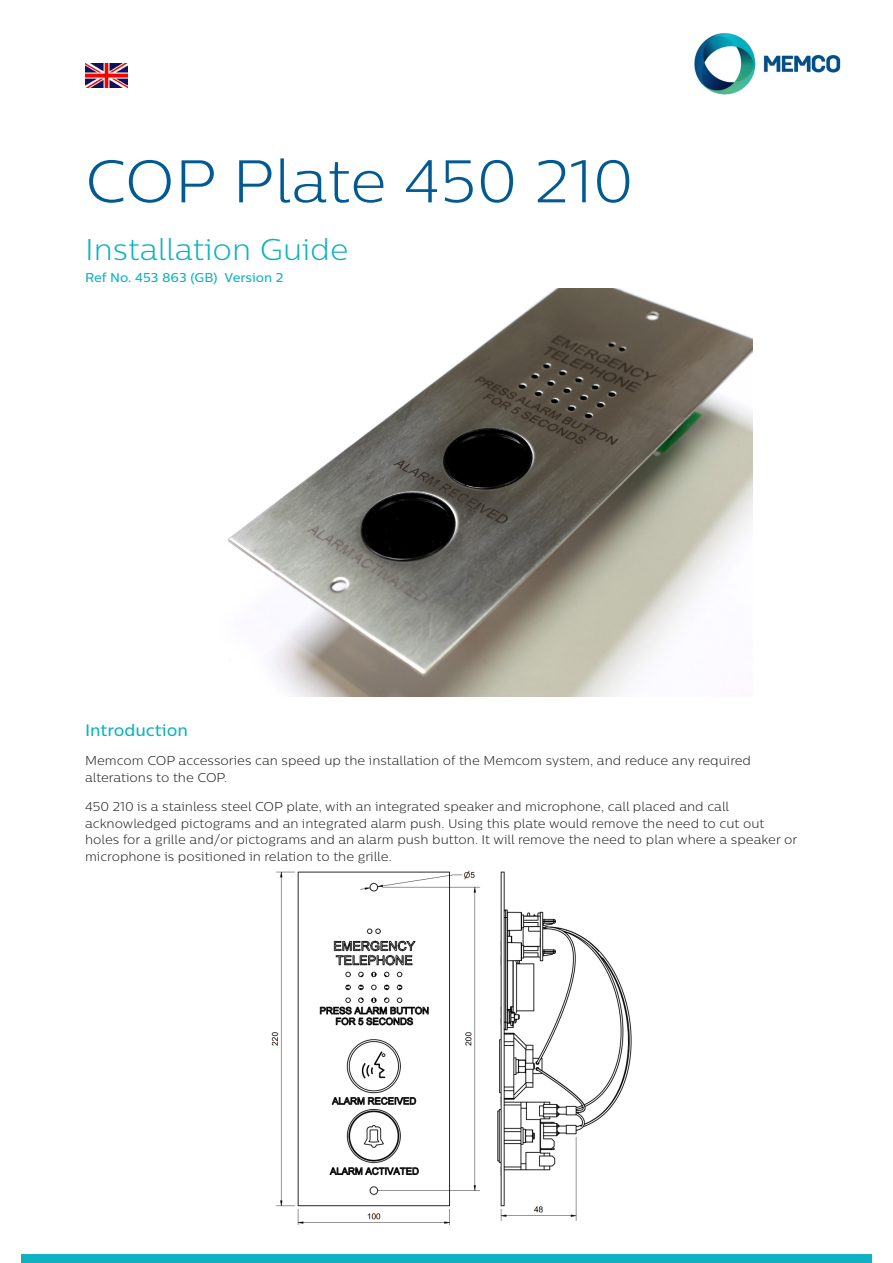
<style>
.page{position:relative;width:893px;height:1263px;background:#fff}
.page>*{position:absolute;margin:0;border:0;box-sizing:border-box;transform-origin:0 0}
._01_Title_40_40{font:300 60px "Centrale Sans Pro";color:#015a92}
._01_Title_20_24{font:300 30px "Centrale Sans Pro";color:#0eb2c1}
._03_Body_header_11_14{font:500 16.5px "Centrale Sans Pro";color:#0eb2c1}
._04_Body_text_8_5_11{font:300 12.75px/16.5px "Centrale Sans Pro";color:#231f20}
._04_subhead_8_5_11{font:500 12.75px "Centrale Sans Pro";color:#0eb2c1}
</style>
<div class="page">
<img style="left:271px;top:870px;width:361px;height:354px">
<img style="left:228px;top:288px;width:525px;height:408px">
<img style="left:85px;top:64px;width:43px;height:23px">
<div style="left:21px;top:1254px;width:851px;height:9px;background:#0eb2c1"></div>
<img style="left:694px;top:33px;width:147px;height:61px">
<p class="_01_Title_40_40" style="left:85px;top:144px;width:550px">COP Plate 450 210</p>
<p class="_01_Title_20_24" style="left:85px;top:230px;width:265px">Installation Guide</p>
<p class="_04_subhead_8_5_11" style="left:85px;top:269px;width:200px">Ref No. 453 863 (GB) Version 2</p>
<p class="_03_Body_header_11_14" style="left:85px;top:720px;width:105px">Introduction</p>
<p class="_04_Body_text_8_5_11" style="left:85px;top:752px;width:667px">Memcom COP accessories can speed up the installation of the Memcom system, and reduce any required alterations to the COP.</p>
<p class="_04_Body_text_8_5_11" style="left:85px;top:798px;width:714px">450 210 is a stainless steel COP plate, with an integrated speaker and microphone, call placed and call acknowledged pictograms and an integrated alarm push. Using this plate would remove the need to cut out holes for a grille and/or pictograms and an alarm push button. It will remove the need to plan where a speaker or microphone is positioned in relation to the grille.</p>
</div>
